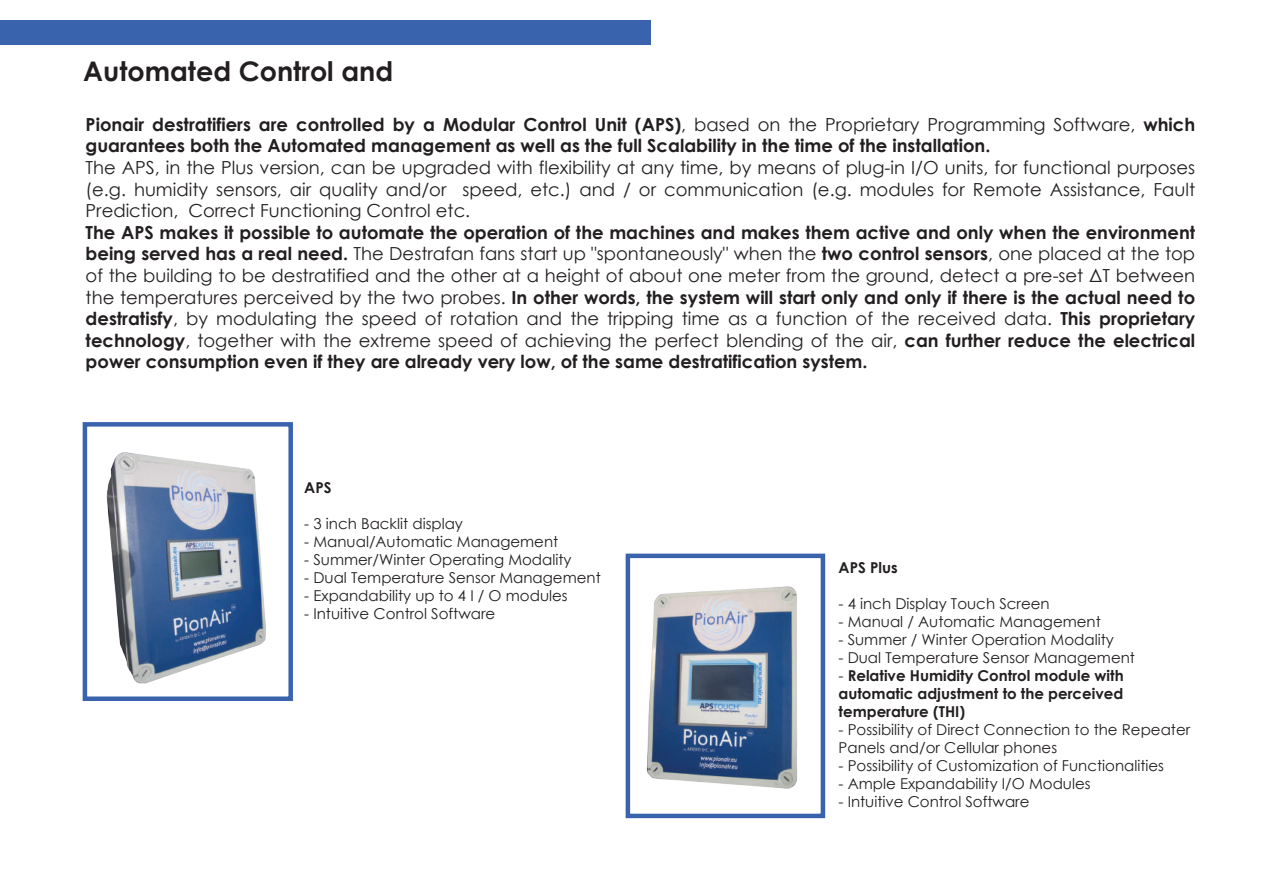
<style>
.page{position:relative;width:1263px;height:893px;background:#fff}
.page>*{position:absolute;margin:0;border:0;box-sizing:border-box;transform-origin:0 0}
.t1{font:700 27px "Century Gothic";color:#231f20}
.t2{font:700 18px/21.6px "Century Gothic";color:#231f20}
.t3{font:18px/21.6px "Century Gothic";color:#231f20;text-align:justify}
.t4{font:15px/18px "Century Gothic";color:#231f20}
.t5{font:700 15px/18px "Century Gothic";color:#231f20;text-align:justify}
.s1{font-weight:400}
</style>
<div class="page">
<img style="left:625px;top:553px;width:201px;height:266px">
<div style="left:0;top:20px;width:651px;height:25px;background:#3a63ae"></div>
<div style="left:83px;top:422px;width:210px;height:279px;border:4px solid #3a63ae"></div>
<div style="left:626px;top:554px;width:199px;height:264px;border:4px solid #3a63ae"></div>
<img style="left:90px;top:425px;width:198px;height:259px">
<h1 class="t1" style="left:83px;top:51px;width:311px">Automated Control and</h1>
<p class="t2" style="left:86px;top:113px;width:1111px">Pionair destratifiers are controlled by a Modular Control Unit (APS)<span class="s1">, based on the Proprietary Programming Software,</span> which guarantees both the Automated management as well as the full Scalability in the time of the installation.</p>
<p class="t3" style="left:86px;top:156px;width:1111px">The APS, in the Plus version, can be upgraded with flexibility at any time, by means of plug-in I/O units, for functional purposes (e.g. humidity sensors, air quality and/or speed, etc.) and / or communication (e.g. modules for Remote Assistance, Fault Prediction, Correct Functioning Control etc.</p>
<p class="t2" style="left:86px;top:221px;width:1111px;text-align:justify">The APS makes it possible to automate the operation of the machines and makes them active and only when the environment being served has a real need. <span class="s1">The Destrafan fans start up "spontaneously" when the</span> two control sensors<span class="s1">, one placed at the top of the building to be destratified and the other at a height of about one meter from the ground, detect a pre-set ΔT between the temperatures perceived by the two probes.</span> In other words, the system will start only and only if there is the actual need to destratisfy<span class="s1">, by modulating the speed of rotation and the tripping time as a function of the received data.</span> This proprietary technology<span class="s1">, together with the extreme speed of achieving the perfect blending of the air,</span> can further reduce the electrical power consumption even if they are already very low, of the same destratification system.</p>
<p class="t5" style="left:304px;top:478px;width:29px">APS</p>
<p class="t4" style="left:304px;top:515px;width:160px">- 3 inch Backlit display</p>
<p class="t4" style="left:304px;top:533px;width:255px">- Manual/Automatic Management</p>
<p class="t4" style="left:304px;top:551px;width:269px">- Summer/Winter Operating Modality</p>
<p class="t4" style="left:304px;top:569px;width:298px">- Dual Temperature Sensor Management</p>
<p class="t4" style="left:304px;top:587px;width:265px">- Expandability up to 4 I / O modules</p>
<p class="t4" style="left:304px;top:605px;width:192px">- Intuitive Control Software</p>
<p class="t5" style="left:838px;top:558px;width:61px">APS Plus</p>
<p class="t4" style="left:838px;top:594px;width:213px">- 4 inch Display Touch Screen</p>
<p class="t4" style="left:838px;top:612px;width:264px">- Manual / Automatic Management</p>
<p class="t4" style="left:838px;top:630px;width:277px">- Summer / Winter Operation Modality</p>
<p class="t4" style="left:838px;top:648px;width:298px">- Dual Temperature Sensor Management</p>
<p class="t5" style="left:838px;top:666px;width:287px"><span class="s1">-</span> Relative Humidity Control module with automatic adjustment to the perceived temperature (THI)</p>
<p class="t4" style="left:838px;top:720px;width:353px">- Possibility of Direct Connection to the Repeater<br>Panels and/or Cellular phones</p>
<p class="t4" style="left:838px;top:756px;width:327px">- Possibility of Customization of Functionalities</p>
<p class="t4" style="left:838px;top:774px;width:254px">- Ample Expandability I/O Modules</p>
<p class="t4" style="left:838px;top:792px;width:192px">- Intuitive Control Software</p>
</div>
